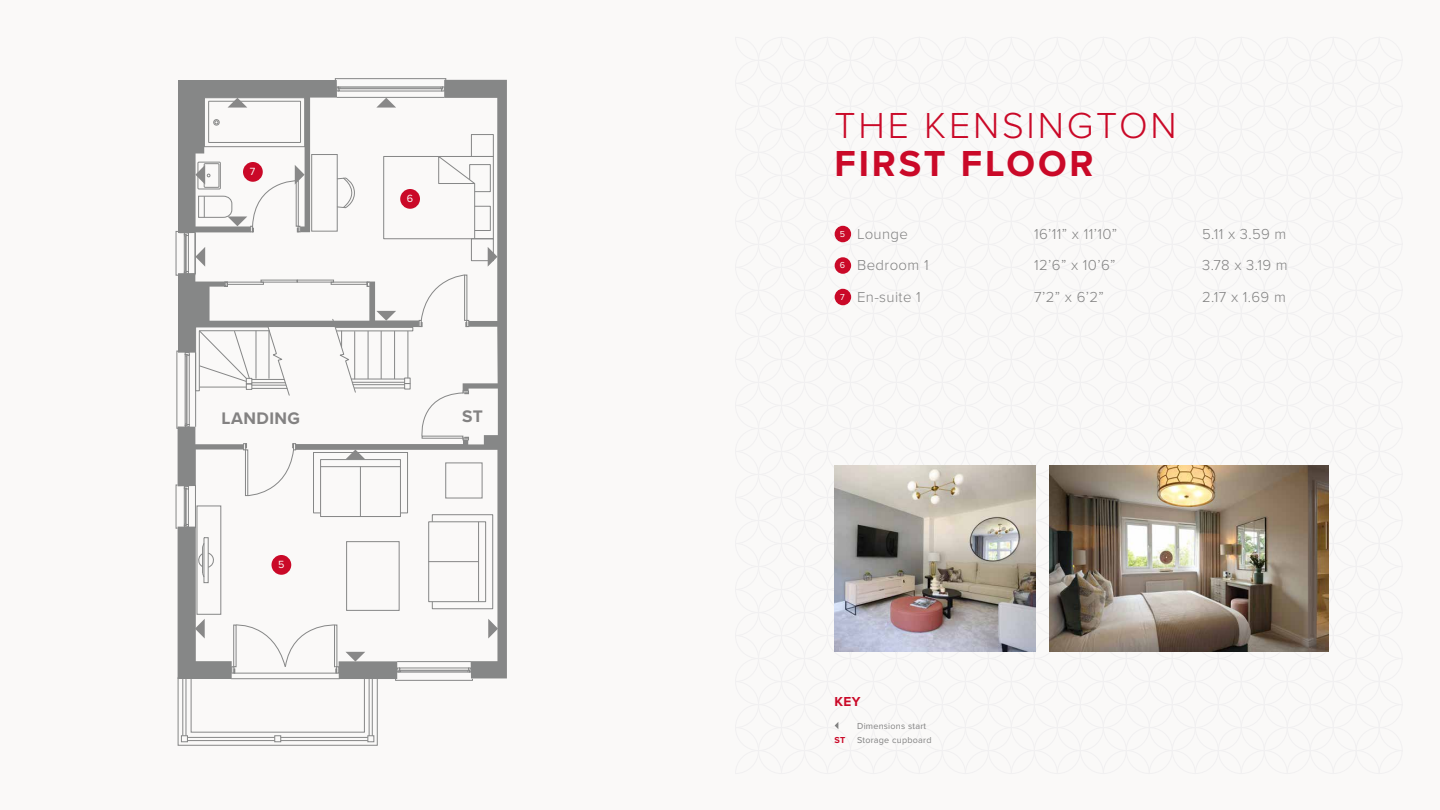
<style>
.page{position:relative;width:1440px;height:810px;background:#faf9f8}
.page>*{position:absolute;margin:0;border:0;box-sizing:border-box;transform-origin:0 0}
.t1{font:300 37.5px "Proxima Nova";letter-spacing:.075em;color:#ca0928}
.t2{font:700 37.5px "Proxima Nova";letter-spacing:.075em;color:#ca0928}
.t3{font:700 17.33px "Proxima Nova";letter-spacing:.025em;color:#838282}
.t4{font:300 15px "Proxima Nova";letter-spacing:.025em;color:#828282}
.t5{font:700 13.5px "Proxima Nova";color:#ca0928}
.t6{font:10.8px "Proxima Nova";color:#fbfaf9}
.t7{font:9px "Proxima Nova";letter-spacing:.025em;color:#828282}
.t8{font:700 9px "Proxima Nova";color:#ca0928}
.s1{font-weight:400;font-size:9px;color:#fbfaf9}
.s2{color:#808080}
</style>
<div class="page">
<svg style="left:498px;top:80px;width:9px;height:598px;fill:#868787"></svg>
<div style="left:335px;top:78px;width:111px;height:2px;border:1px solid #868787"></div>
<div style="left:176px;top:485px;width:2px;height:43px;border:1px solid #868787"></div>
<div style="left:176px;top:231px;width:4px;height:44px;border:1px solid #868787"></div>
<svg style="left:178px;top:80px;width:320px;height:666px"></svg>
<div style="left:272px;top:555px;width:19px;height:20px;background:#ca0928;border-radius:50%"></div>
<div style="left:400px;top:189px;width:20px;height:20px;background:#ca0928;border-radius:50%"></div>
<div style="left:243px;top:162px;width:20px;height:20px;background:#ca0928;border-radius:50%"></div>
<svg style="left:834px;top:225px;width:495px;height:504px"></svg>
<p class="t6" style="left:250px;top:167px;width:7px">7</p>
<p class="t6" style="left:407px;top:194px;width:8px">6</p>
<p class="t3" style="left:222px;top:411px;width:80px">LANDING</p>
<p class="t3" style="left:462px;top:409px;width:22px">ST</p>
<p class="t6" style="left:278px;top:560px;width:8px">5</p>
<h1 class="t1" style="left:835px;top:110px;width:344px">THE KENSINGTON</h1>
<h1 class="t2" style="left:835px;top:147px;width:261px">FIRST FLOOR</h1>
<p class="t4" style="left:840px;top:227px;width:70px"><span class="s1">5</span> Lounge</p>
<p class="t4" style="left:1034px;top:227px;width:85px">16’11” x 11’10”</p>
<p class="t4" style="left:1202px;top:227px;width:86px">5.11 x 3.59 m</p>
<p class="t4" style="left:840px;top:259px;width:90px"><span class="s1">6</span> Bedroom 1</p>
<p class="t4" style="left:1034px;top:259px;width:83px">12’6” x 10’6”</p>
<p class="t4" style="left:1202px;top:259px;width:87px">3.78 x 3.19 m</p>
<p class="t4" style="left:840px;top:290px;width:82px"><span class="s1">7</span> En-suite 1</p>
<p class="t4" style="left:1034px;top:290px;width:71px">7’2” x 6’2”</p>
<p class="t4" style="left:1202px;top:290px;width:85px">2.17 x 1.69 m</p>
<p class="t5" style="left:835px;top:696px;width:27px">KEY</p>
<p class="t7" style="left:857px;top:723px;width:71px">Dimensions start</p>
<p class="t8" style="left:835px;top:736px;width:12px">ST</p>
<p class="t7" style="left:857px;top:736px;width:76px"><span class="s2">Storage</span> cupboard</p>
</div>
